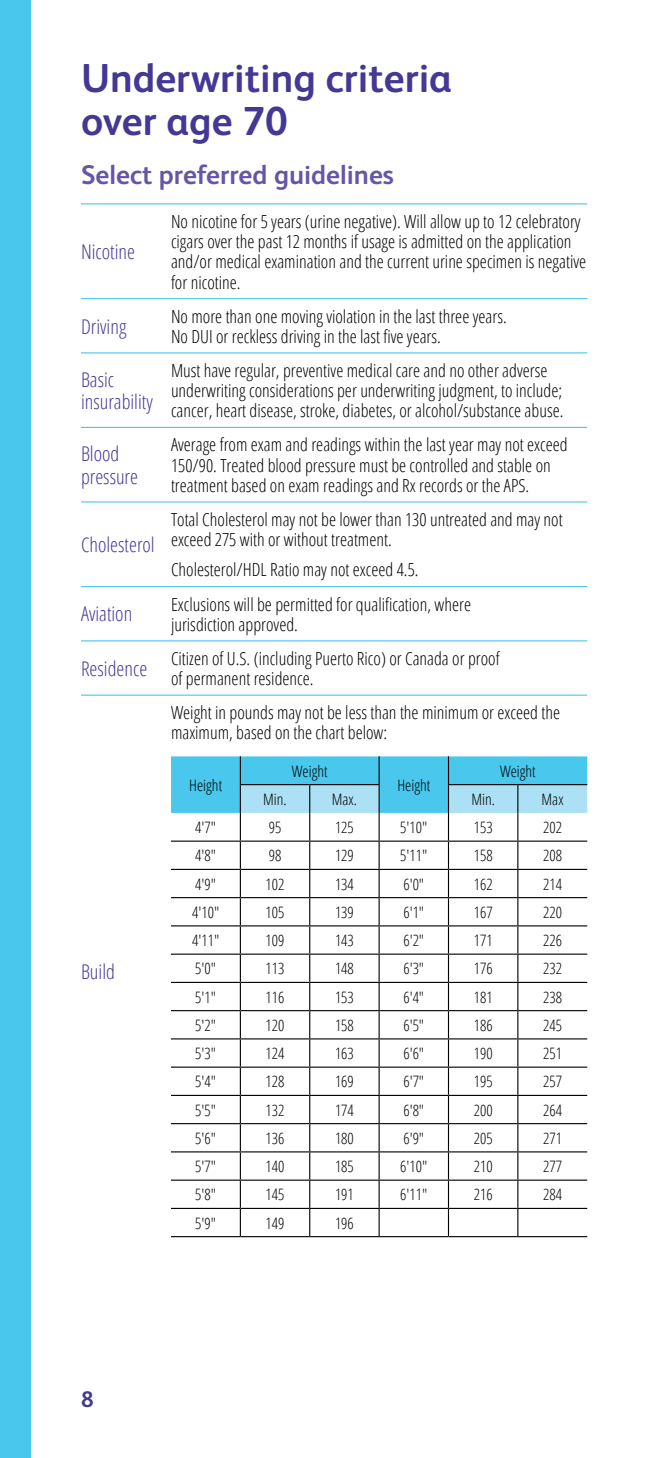
<style>
.page{position:relative;width:648px;height:1458px;background:#fff}
.page>*{position:absolute;margin:0;border:0;box-sizing:border-box;transform-origin:0 0}
.t1{font:700 40.5px/42.8px "FS Albert Pro";color:#443895}
.t2{font:700 27px "FS Albert Pro";color:#6756a5}
.t3{font:700 22.5px "FS Albert Pro";color:#443895}
.t4{font:300 20.25px/22.5px "Open Sans Condensed";color:#443895}
.t5{font:300 18px/20.2px "Open Sans Condensed";color:#000}
.t6{font:300 15.75px "Open Sans Condensed";color:#000}
</style>
<div class="page">
<div style="left:0;top:0;width:30px;height:1458px;background:#49c7ed"></div>
<hr style="left:81px;top:203px;width:81px;height:1px;background:#49c7ed">
<hr style="left:162px;top:203px;width:425px;height:1px;background:#49c7ed">
<hr style="left:81px;top:298px;width:81px;height:1px;background:#49c7ed">
<hr style="left:162px;top:298px;width:425px;height:1px;background:#49c7ed">
<hr style="left:81px;top:352px;width:81px;height:1px;background:#49c7ed">
<hr style="left:162px;top:352px;width:425px;height:1px;background:#49c7ed">
<hr style="left:81px;top:427px;width:81px;height:1px;background:#49c7ed">
<hr style="left:162px;top:427px;width:425px;height:1px;background:#49c7ed">
<hr style="left:81px;top:501px;width:81px;height:2px;background:#49c7ed">
<hr style="left:162px;top:501px;width:425px;height:2px;background:#49c7ed">
<hr style="left:81px;top:586px;width:81px;height:1px;background:#49c7ed">
<hr style="left:162px;top:586px;width:425px;height:1px;background:#49c7ed">
<hr style="left:81px;top:640px;width:81px;height:1px;background:#49c7ed">
<hr style="left:162px;top:640px;width:425px;height:1px;background:#49c7ed">
<hr style="left:81px;top:695px;width:81px;height:1px;background:#49c7ed">
<hr style="left:162px;top:695px;width:425px;height:1px;background:#49c7ed">
<hr style="left:171px;top:1236px;width:69px;height:1px;background:#000">
<hr style="left:240px;top:1236px;width:70px;height:1px;background:#000">
<hr style="left:310px;top:1236px;width:69px;height:1px;background:#000">
<hr style="left:379px;top:1236px;width:69px;height:1px;background:#000">
<hr style="left:448px;top:1236px;width:70px;height:1px;background:#000">
<hr style="left:518px;top:1236px;width:69px;height:1px;background:#000">
<svg style="left:171px;top:756px;width:416px;height:480px"></svg>
<hr style="left:240px;top:784px;width:70px;height:1px;background:#000">
<hr style="left:310px;top:784px;width:70px;height:1px;background:#000">
<hr style="left:448px;top:784px;width:70px;height:1px;background:#000">
<hr style="left:518px;top:784px;width:69px;height:1px;background:#000">
<h1 class="t1" style="left:81px;top:55px;width:372px">Underwriting criteria over age 70</h1>
<h2 class="t2" style="left:81px;top:156px;width:315px">Select preferred guidelines</h2>
<p class="t4" style="left:81px;top:240px;width:56px">Nicotine</p>
<p class="t5" style="left:171px;top:211px;width:417px">No nicotine for 5 years (urine negative). Will allow up to 12 celebratory cigars over the past 12 months if usage is admitted on the application and/or medical examination and the current urine specimen is negative for nicotine.</p>
<p class="t4" style="left:81px;top:314px;width:47px">Driving</p>
<p class="t5" style="left:171px;top:305px;width:337px">No more than one moving violation in the last three years.<br>No DUI or reckless driving in the last five years.</p>
<p class="t4" style="left:81px;top:367px;width:73px">Basic insurability</p>
<p class="t5" style="left:171px;top:360px;width:394px">Must have regular, preventive medical care and no other adverse underwriting considerations per underwriting judgment, to include; cancer, heart disease, stroke, diabetes, or alcohol/substance abuse.</p>
<p class="t4" style="left:81px;top:442px;width:59px">Blood pressure</p>
<p class="t5" style="left:171px;top:434px;width:398px">Average from exam and readings within the last year may not exceed<br>150/90. Treated blood pressure must be controlled and stable on treatment based on exam readings and Rx records or the APS.</p>
<p class="t4" style="left:81px;top:533px;width:75px">Cholesterol</p>
<p class="t5" style="left:171px;top:509px;width:393px">Total Cholesterol may not be lower than 130 untreated and may not exceed 275 with or without treatment.</p>
<p class="t5" style="left:171px;top:559px;width:249px">Cholesterol/HDL Ratio may not exceed 4.5.</p>
<p class="t4" style="left:81px;top:602px;width:53px">Aviation</p>
<p class="t5" style="left:171px;top:593px;width:302px">Exclusions will be permitted for qualification, where jurisdiction approved.</p>
<p class="t4" style="left:81px;top:657px;width:68px">Residence</p>
<p class="t5" style="left:171px;top:648px;width:330px">Citizen of U.S. (including Puerto Rico) or Canada or proof of permanent residence.</p>
<p class="t4" style="left:81px;top:960px;width:36px">Build</p>
<p class="t5" style="left:171px;top:702px;width:391px">Weight in pounds may not be less than the minimum or exceed the maximum, based on the chart below:</p>
<p class="t6" style="left:189px;top:774px;width:34px">Height</p>
<p class="t6" style="left:292px;top:760px;width:37px">Weight</p>
<p class="t6" style="left:500px;top:760px;width:37px">Weight</p>
<p class="t6" style="left:397px;top:774px;width:34px">Height</p>
<p class="t6" style="left:263px;top:788px;width:25px">Min.</p>
<p class="t6" style="left:332px;top:788px;width:27px">Max.</p>
<p class="t6" style="left:471px;top:788px;width:25px">Min.</p>
<p class="t6" style="left:542px;top:788px;width:23px">Max</p>
<p class="t6" style="left:195px;top:817px;width:22px">4'7"</p>
<p class="t6" style="left:269px;top:817px;width:14px">95</p>
<p class="t6" style="left:335px;top:817px;width:20px">125</p>
<p class="t6" style="left:400px;top:817px;width:29px">5'10"</p>
<p class="t6" style="left:474px;top:817px;width:20px">153</p>
<p class="t6" style="left:543px;top:817px;width:20px">202</p>
<p class="t6" style="left:195px;top:845px;width:22px">4'8"</p>
<p class="t6" style="left:269px;top:845px;width:14px">98</p>
<p class="t6" style="left:335px;top:845px;width:20px">129</p>
<p class="t6" style="left:400px;top:845px;width:29px">5'11"</p>
<p class="t6" style="left:474px;top:845px;width:20px">158</p>
<p class="t6" style="left:543px;top:845px;width:20px">208</p>
<p class="t6" style="left:195px;top:873px;width:22px">4'9"</p>
<p class="t6" style="left:266px;top:873px;width:20px">102</p>
<p class="t6" style="left:335px;top:873px;width:20px">134</p>
<p class="t6" style="left:403px;top:873px;width:22px">6'0"</p>
<p class="t6" style="left:474px;top:873px;width:20px">162</p>
<p class="t6" style="left:543px;top:873px;width:20px">214</p>
<p class="t6" style="left:192px;top:901px;width:29px">4'10"</p>
<p class="t6" style="left:266px;top:901px;width:20px">105</p>
<p class="t6" style="left:335px;top:901px;width:20px">139</p>
<p class="t6" style="left:403px;top:901px;width:22px">6'1"</p>
<p class="t6" style="left:474px;top:901px;width:20px">167</p>
<p class="t6" style="left:543px;top:901px;width:20px">220</p>
<p class="t6" style="left:192px;top:930px;width:29px">4'11"</p>
<p class="t6" style="left:266px;top:930px;width:20px">109</p>
<p class="t6" style="left:335px;top:930px;width:20px">143</p>
<p class="t6" style="left:403px;top:930px;width:22px">6'2"</p>
<p class="t6" style="left:474px;top:930px;width:20px">171</p>
<p class="t6" style="left:543px;top:930px;width:20px">226</p>
<p class="t6" style="left:195px;top:958px;width:22px">5'0"</p>
<p class="t6" style="left:266px;top:958px;width:20px">113</p>
<p class="t6" style="left:335px;top:958px;width:20px">148</p>
<p class="t6" style="left:403px;top:958px;width:22px">6'3"</p>
<p class="t6" style="left:474px;top:958px;width:20px">176</p>
<p class="t6" style="left:543px;top:958px;width:20px">232</p>
<p class="t6" style="left:195px;top:986px;width:22px">5'1"</p>
<p class="t6" style="left:266px;top:986px;width:20px">116</p>
<p class="t6" style="left:335px;top:986px;width:20px">153</p>
<p class="t6" style="left:403px;top:986px;width:22px">6'4"</p>
<p class="t6" style="left:474px;top:986px;width:20px">181</p>
<p class="t6" style="left:543px;top:986px;width:20px">238</p>
<p class="t6" style="left:195px;top:1014px;width:22px">5'2"</p>
<p class="t6" style="left:266px;top:1014px;width:20px">120</p>
<p class="t6" style="left:335px;top:1014px;width:20px">158</p>
<p class="t6" style="left:403px;top:1014px;width:22px">6'5"</p>
<p class="t6" style="left:474px;top:1014px;width:20px">186</p>
<p class="t6" style="left:543px;top:1014px;width:20px">245</p>
<p class="t6" style="left:195px;top:1043px;width:22px">5'3"</p>
<p class="t6" style="left:266px;top:1043px;width:20px">124</p>
<p class="t6" style="left:335px;top:1043px;width:20px">163</p>
<p class="t6" style="left:403px;top:1043px;width:22px">6'6"</p>
<p class="t6" style="left:474px;top:1043px;width:20px">190</p>
<p class="t6" style="left:543px;top:1043px;width:20px">251</p>
<p class="t6" style="left:195px;top:1071px;width:22px">5'4"</p>
<p class="t6" style="left:266px;top:1071px;width:20px">128</p>
<p class="t6" style="left:335px;top:1071px;width:20px">169</p>
<p class="t6" style="left:403px;top:1071px;width:22px">6'7"</p>
<p class="t6" style="left:474px;top:1071px;width:20px">195</p>
<p class="t6" style="left:543px;top:1071px;width:20px">257</p>
<p class="t6" style="left:195px;top:1099px;width:22px">5'5"</p>
<p class="t6" style="left:266px;top:1099px;width:20px">132</p>
<p class="t6" style="left:335px;top:1099px;width:20px">174</p>
<p class="t6" style="left:403px;top:1099px;width:22px">6'8"</p>
<p class="t6" style="left:474px;top:1099px;width:20px">200</p>
<p class="t6" style="left:543px;top:1099px;width:20px">264</p>
<p class="t6" style="left:195px;top:1127px;width:22px">5'6"</p>
<p class="t6" style="left:266px;top:1127px;width:20px">136</p>
<p class="t6" style="left:335px;top:1127px;width:20px">180</p>
<p class="t6" style="left:403px;top:1127px;width:22px">6'9"</p>
<p class="t6" style="left:474px;top:1127px;width:20px">205</p>
<p class="t6" style="left:543px;top:1127px;width:20px">271</p>
<p class="t6" style="left:195px;top:1156px;width:22px">5'7"</p>
<p class="t6" style="left:266px;top:1156px;width:20px">140</p>
<p class="t6" style="left:335px;top:1156px;width:20px">185</p>
<p class="t6" style="left:400px;top:1156px;width:29px">6'10"</p>
<p class="t6" style="left:474px;top:1156px;width:20px">210</p>
<p class="t6" style="left:543px;top:1156px;width:20px">277</p>
<p class="t6" style="left:195px;top:1184px;width:22px">5'8"</p>
<p class="t6" style="left:266px;top:1184px;width:20px">145</p>
<p class="t6" style="left:335px;top:1184px;width:20px">191</p>
<p class="t6" style="left:400px;top:1184px;width:29px">6'11"</p>
<p class="t6" style="left:474px;top:1184px;width:20px">216</p>
<p class="t6" style="left:543px;top:1184px;width:20px">284</p>
<p class="t6" style="left:195px;top:1212px;width:22px">5'9"</p>
<p class="t6" style="left:266px;top:1212px;width:20px">149</p>
<p class="t6" style="left:335px;top:1212px;width:20px">196</p>
<p class="t3" style="left:81px;top:1384px;width:14px">8</p>
</div>
